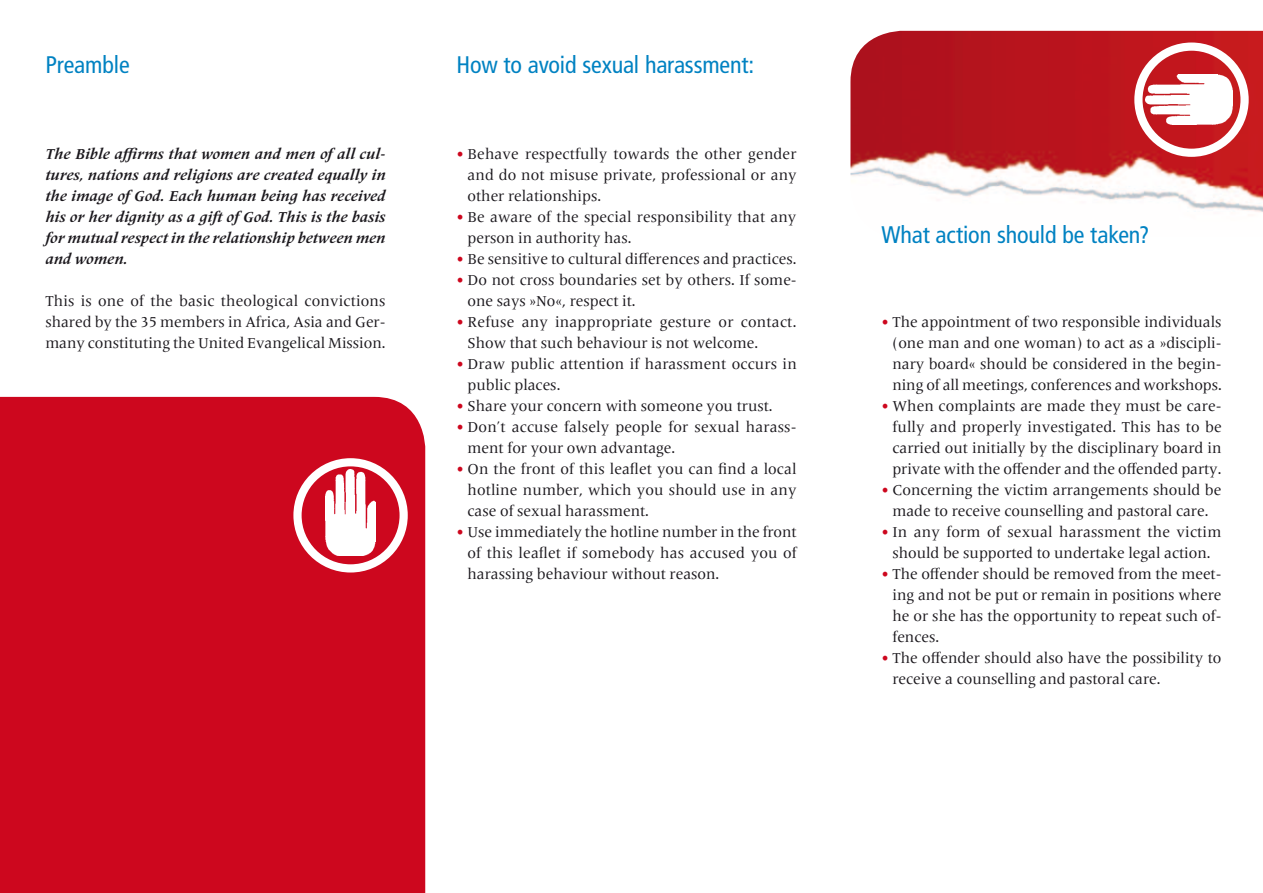
<style>
.page{position:relative;width:1263px;height:893px;background:#fff}
.page>*{position:absolute;margin:0;border:0;box-sizing:border-box;transform-origin:0 0}
.t1{font:condensed 24px "Frutiger LT Pro";letter-spacing:-.005em;color:#0082c2}
.t2{font:15px/21px "Frutiger Serif LT Pro";color:#1a171c;text-align:justify}
.t3{font:italic 700 15px/21px "Frutiger Serif LT Pro";color:#1a171c;text-align:justify}
.s1{color:#cd071e}
</style>
<div class="page">
<div style="left:0;top:397px;width:425px;height:496px;background:#cd071e"></div>
<img style="left:850px;top:31px;width:413px;height:181px">
<div style="left:293px;top:458px;width:115px;height:114px;border:8px solid #fff;border-radius:50%"></div>
<img style="left:326px;top:470px;width:49px;height:86px">
<div style="left:1134px;top:43px;width:115px;height:114px;border:8px solid #fff;border-radius:50%"></div>
<img style="left:1146px;top:75px;width:86px;height:50px">
<h1 class="t1" style="left:45px;top:51px;width:86px">Preamble</h1>
<h1 class="t1" style="left:456px;top:51px;width:299px">How to avoid sexual harassment:</h1>
<p class="t3" style="left:45px;top:143px;width:342px">The Bible affirms that women and men of all cul&shy;tures, nations and religions are created equally in the image of God. Each human being has received his or her dignity as a gift of God. This is the basis for mutual respect in the relationship between men and women.</p>
<p class="t2" style="left:45px;top:291px;width:342px">This is one of the basic theological convictions shared by the 35 members in Africa, Asia and Ger&shy;many constituting the United Evangelical Mission.</p>
<p class="t2" style="left:468px;top:144px;width:330px;text-indent:-11px"><span class="s1">•</span> Behave respectfully towards the other gender and do not misuse private, professional or any other relationships.</p>
<p class="t2" style="left:468px;top:207px;width:330px;text-indent:-11px"><span class="s1">•</span> Be aware of the special responsibility that any person in authority has.</p>
<p class="t2" style="left:456px;top:249px;width:342px"><span class="s1">•</span> Be sensitive to cultural differences and practices.</p>
<p class="t2" style="left:468px;top:270px;width:331px;text-indent:-11px"><span class="s1">•</span> Do not cross boundaries set by others. If some&shy;one says »No«, respect it.</p>
<p class="t2" style="left:468px;top:312px;width:330px;text-indent:-11px"><span class="s1">•</span> Refuse any inappropriate gesture or contact.<br>Show that such behaviour is not welcome.</p>
<p class="t2" style="left:468px;top:354px;width:331px;text-indent:-11px"><span class="s1">•</span> Draw public attention if harassment occurs in public places.</p>
<p class="t2" style="left:456px;top:396px;width:318px"><span class="s1">•</span> Share your concern with someone you trust.</p>
<p class="t2" style="left:468px;top:417px;width:331px;text-indent:-11px"><span class="s1">•</span> Don’t accuse falsely people for sexual harass&shy;ment for your own advantage.</p>
<p class="t2" style="left:468px;top:459px;width:330px;text-indent:-11px"><span class="s1">•</span> On the front of this leaflet you can find a local hotline number, which you should use in any case of sexual harassment.</p>
<p class="t2" style="left:468px;top:522px;width:331px;text-indent:-11px"><span class="s1">•</span> Use immediately the hotline number in the front of this leaflet if somebody has accused you of harassing behaviour without reason.</p>
<h1 class="t1" style="left:881px;top:221px;width:270px">What action should be taken?</h1>
<p class="t2" style="left:892px;top:312px;width:331px;text-indent:-11px"><span class="s1">•</span> The appointment of two responsible individuals (one man and one woman) to act as a »discipli&shy;nary board« should be considered in the begin&shy;ning of all meetings, conferences and workshops.</p>
<p class="t2" style="left:892px;top:396px;width:331px;text-indent:-11px"><span class="s1">•</span> When complaints are made they must be care&shy;fully and properly investigated. This has to be carried out initially by the disciplinary board in private with the offender and the offended party.</p>
<p class="t2" style="left:881px;top:480px;width:342px;text-align:center"><span class="s1">•</span> Concerning the victim arrangements should be made to receive counselling and pastoral care.</p>
<p class="t2" style="left:881px;top:522px;width:342px;text-align:center"><span class="s1">•</span> In any form of sexual harassment the victim should be supported to undertake legal action.</p>
<p class="t2" style="left:892px;top:564px;width:331px;text-indent:-11px"><span class="s1">•</span> The offender should be removed from the meet&shy;ing and not be put or remain in positions where he or she has the opportunity to repeat such of&shy;fences.</p>
<p class="t2" style="left:892px;top:648px;width:330px;text-indent:-11px"><span class="s1">•</span> The offender should also have the possibility to receive a counselling and pastoral care.</p>
</div>
